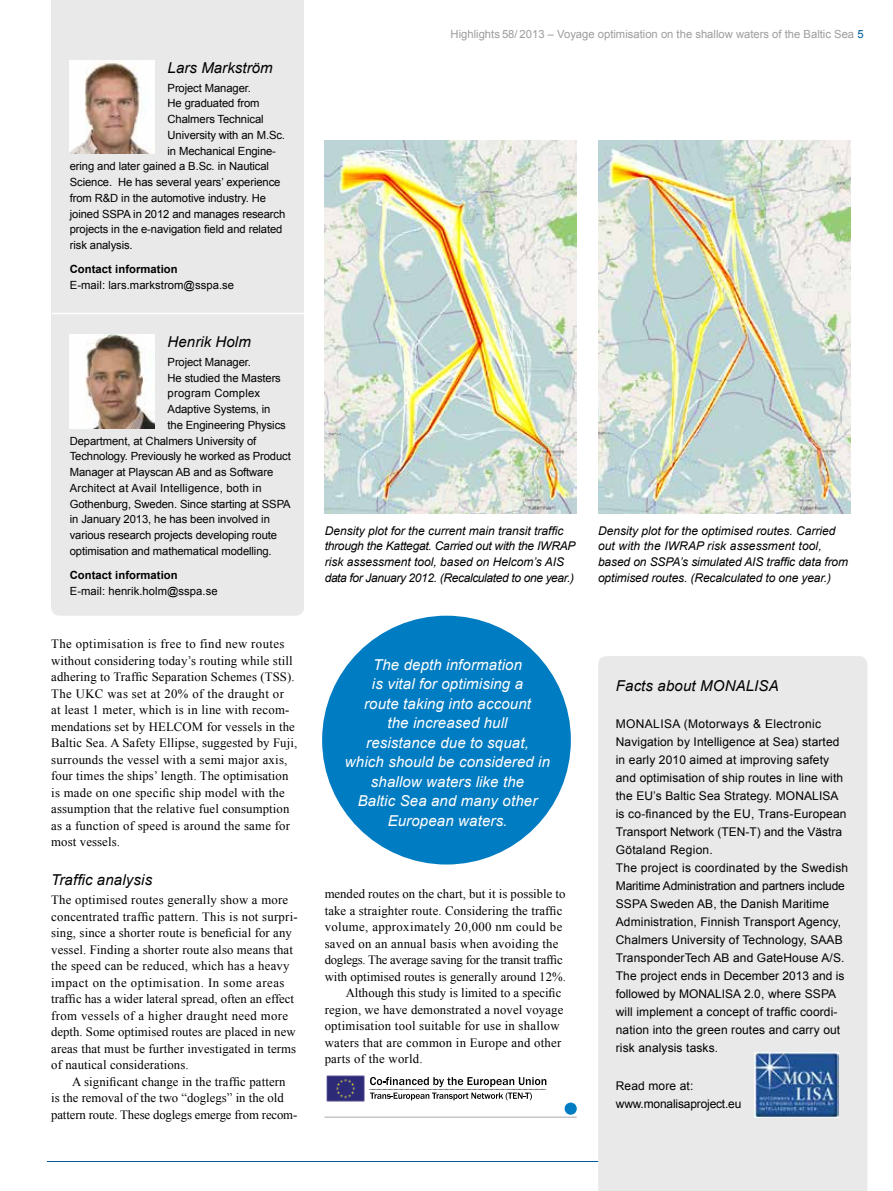
<style>
.page{position:relative;width:893px;height:1191px;background:#fff}
.page>*{position:absolute;margin:0;border:0;box-sizing:border-box;transform-origin:0 0}
.t1{font:italic 15px/19.5px "Arial";letter-spacing:.01em;color:#fff;text-align:center}
.t2{font:italic 15px "Arial";letter-spacing:.005em;color:#000}
.t3{font:12.75px/16.5px "Times New Roman";letter-spacing:.01em;color:#000}
.t4{font:12.75px "Times New Roman";letter-spacing:-.02em;color:#000}
.t5{font:12.75px "Times New Roman";letter-spacing:.03em;color:#000}
.t6{font:12px/18px "Arial";letter-spacing:.01em;color:#000}
.t7{font:italic 12px/15.8px "Arial";letter-spacing:-.01em;color:#000}
.t8{font:12px/18px "Arial";letter-spacing:-.015em;color:#000}
.t9{font:11.25px "Arial";letter-spacing:-.01em;color:#000}
.t10{font:11.25px "Arial";color:#9d9d9c}
.t11{font:11.25px "Arial";letter-spacing:.02em;color:#000}
.t12{font:700 11.25px "Arial";letter-spacing:.005em;color:#000}
.s1{color:#005a9a}
</style>
<div class="page">
<hr style="left:47px;top:1161px;width:709px;height:1px;background:#005a9a">
<div style="left:598px;top:656px;width:269px;height:535px;background:#e9e9e9"></div>
<img style="left:325px;top:140px;width:252px;height:374px">
<img style="left:598px;top:140px;width:252px;height:374px">
<div style="left:322px;top:615px;width:249px;height:249px;background:#007cc2;border-radius:50%"></div>
<div style="left:51px;top:0;width:253px;height:615px;background:#e9e9e9"></div>
<img style="left:70px;top:61px;width:85px;height:93px">
<img style="left:70px;top:335px;width:85px;height:93px">
<hr style="left:52px;top:313px;width:252px;height:1px;background:#fff">
<img style="left:327px;top:1075px;width:37px;height:26px">
<svg style="left:369px;top:1077px;width:177px;height:23px"></svg>
<hr style="left:324px;top:1116px;width:253px;height:2px;background:#c6c6c6">
<svg style="left:565px;top:1102px;width:12px;height:12px"></svg>
<img style="left:754px;top:1052px;width:84px;height:65px">
<p class="t2" style="left:168px;top:58px;width:107px">Lars Markström</p>
<p class="t9" style="left:168px;top:80px;width:85px">Project Manager.</p>
<p class="t9" style="left:168px;top:96px;width:93px">He graduated from</p>
<p class="t9" style="left:168px;top:112px;width:98px">Chalmers Technical</p>
<p class="t9" style="left:168px;top:128px;width:119px">University with an M.Sc.</p>
<p class="t9" style="left:168px;top:143px;width:110px">in Mechanical Engine-</p>
<p class="t9" style="left:70px;top:159px;width:201px">ering and later gained a B.Sc. in Nautical</p>
<p class="t9" style="left:70px;top:175px;width:212px">Science. He has several years’ experience</p>
<p class="t9" style="left:70px;top:191px;width:198px">from R&amp;D in the automotive industry. He</p>
<p class="t9" style="left:70px;top:206px;width:217px">joined SSPA in 2012 and manages research</p>
<p class="t9" style="left:70px;top:222px;width:214px">projects in the e-navigation field and related</p>
<p class="t9" style="left:70px;top:238px;width:64px">risk analysis.</p>
<p class="t12" style="left:70px;top:262px;width:109px">Contact information</p>
<p class="t9" style="left:70px;top:278px;width:166px">E-mail: lars.markstrom@sspa.se</p>
<p class="t2" style="left:168px;top:332px;width:85px">Henrik Holm</p>
<p class="t9" style="left:168px;top:354px;width:85px">Project Manager.</p>
<p class="t9" style="left:168px;top:370px;width:115px">He studied the Masters</p>
<p class="t11" style="left:168px;top:386px;width:94px">program Complex</p>
<p class="t9" style="left:168px;top:402px;width:104px">Adaptive Systems, in</p>
<p class="t9" style="left:168px;top:417px;width:120px">the Engineering Physics</p>
<p class="t9" style="left:70px;top:433px;width:188px">Department, at Chalmers University of</p>
<p class="t9" style="left:70px;top:449px;width:223px">Technology. Previously he worked as Product</p>
<p class="t9" style="left:70px;top:465px;width:205px">Manager at Playscan AB and as Software</p>
<p class="t11" style="left:70px;top:480px;width:193px">Architect at Avail Intelligence, both in</p>
<p class="t9" style="left:70px;top:496px;width:222px">Gothenburg, Sweden. Since starting at SSPA</p>
<p class="t9" style="left:70px;top:512px;width:202px">in January 2013, he has been involved in</p>
<p class="t9" style="left:70px;top:528px;width:209px">various research projects developing route</p>
<p class="t9" style="left:70px;top:543px;width:203px">optimisation and mathematical modelling.</p>
<p class="t12" style="left:70px;top:568px;width:109px">Contact information</p>
<p class="t9" style="left:70px;top:583px;width:149px">E-mail: henrik.holm@sspa.se</p>
<p class="t3" style="left:51px;top:635px;width:248px">The optimisation is free to find new routes without considering today’s routing while still adhering to Traffic Separation Schemes (TSS).<br>The UKC was set at 20% of the draught or<br>at least 1 meter, which is in line with recom&shy;mendations set by HELCOM for vessels in the Baltic Sea. A Safety Ellipse, suggested by Fuji, surrounds the vessel with a semi major axis, four times the ships’ length. The optimisation is made on one specific ship model with the assumption that the relative fuel consumption as a function of speed is around the same for most vessels.</p>
<p class="t2" style="left:51px;top:870px;width:103px">Traffic analysis</p>
<p class="t3" style="left:51px;top:891px;width:248px">The optimised routes generally show a more concentrated traffic pattern. This is not surpri&shy;sing, since a shorter route is beneficial for any vessel. Finding a shorter route also means that the speed can be reduced, which has a heavy impact on the optimisation. In some areas traffic has a wider lateral spread, often an effect from vessels of a higher draught need more depth. Some optimised routes are placed in new areas that must be further investigated in terms of nautical considerations.</p>
<p class="t3" style="left:51px;top:1072px;width:248px;text-indent:21px">A significant change in the traffic pattern<br>is the removal of the two “doglegs” in the old pattern route. These doglegs emerge from recom-</p>
<p class="t10" style="left:451px;top:26px;width:414px">Highlights 58/ 2013 – Voyage optimisation on the shallow waters of the Baltic Sea <span class="s1">5</span></p>
<p class="t7" style="left:325px;top:523px;width:252px">Density plot for the current main transit traffic through the Kattegat. Carried out with the IWRAP risk assessment tool, based on Helcom’s AIS data for January 2012. (Recalculated to one year.)</p>
<p class="t7" style="left:598px;top:523px;width:252px">Density plot for the optimised routes. Carried out with the IWRAP risk assessment tool, based on SSPA’s simulated AIS traffic data from optimised routes. (Recalculated to one year.)</p>
<p class="t1" style="left:345px;top:655px;width:207px">The depth information<br>is vital for optimising a<br>route taking into account<br>the increased hull<br>resistance due to squat, which should be considered in shallow waters like the<br>Baltic Sea and many other<br>European waters.</p>
<p class="t3" style="left:325px;top:885px;width:242px">mended routes on the chart, but it is possible to</p>
<p class="t3" style="left:325px;top:902px;width:239px">take a straighter route. Considering the traffic</p>
<p class="t5" style="left:325px;top:918px;width:239px">volume, approximately 20,000 nm could be</p>
<p class="t3" style="left:325px;top:935px;width:235px">saved on an annual basis when avoiding the</p>
<p class="t4" style="left:325px;top:951px;width:239px">doglegs. The average saving for the transit traffic</p>
<p class="t3" style="left:325px;top:968px;width:243px">with optimised routes is generally around 12%.</p>
<p class="t3" style="left:346px;top:984px;width:217px">Although this study is limited to a specific</p>
<p class="t3" style="left:325px;top:1001px;width:240px">region, we have demonstrated a novel voyage</p>
<p class="t3" style="left:325px;top:1017px;width:237px">optimisation tool suitable for use in shallow</p>
<p class="t3" style="left:325px;top:1034px;width:238px">waters that are common in Europe and other</p>
<p class="t3" style="left:325px;top:1050px;width:100px">parts of the world.</p>
<p class="t2" style="left:616px;top:676px;width:108px">Facts about Monalisa</p>
<p class="t6" style="left:616px;top:714px;width:234px">MONALISA (Motorways &amp; Electronic Navigation by Intelligence at Sea) started in early 2010 aimed at improving safety and optimisation of ship routes in line with the EU’s Baltic Sea Strategy. MONALISA is co-financed by the EU, Trans-European Transport Network (TEN-T) and the Västra Götaland Region.<br>The project is coordinated by the Swedish Maritime Administration and partners include SSPA Sweden AB, the Danish Maritime Administration, Finnish Transport Agency, Chalmers University of Technology, SAAB TransponderTech AB and GateHouse A/S.<br>The project ends in December 2013 and is followed by MONALISA 2.0, where SSPA will implement a concept of traffic coordi&shy;nation into the green routes and carry out risk analysis tasks.</p>
<p class="t8" style="left:616px;top:1076px;width:127px">Read more at: www.monalisaproject.eu</p>
</div>
